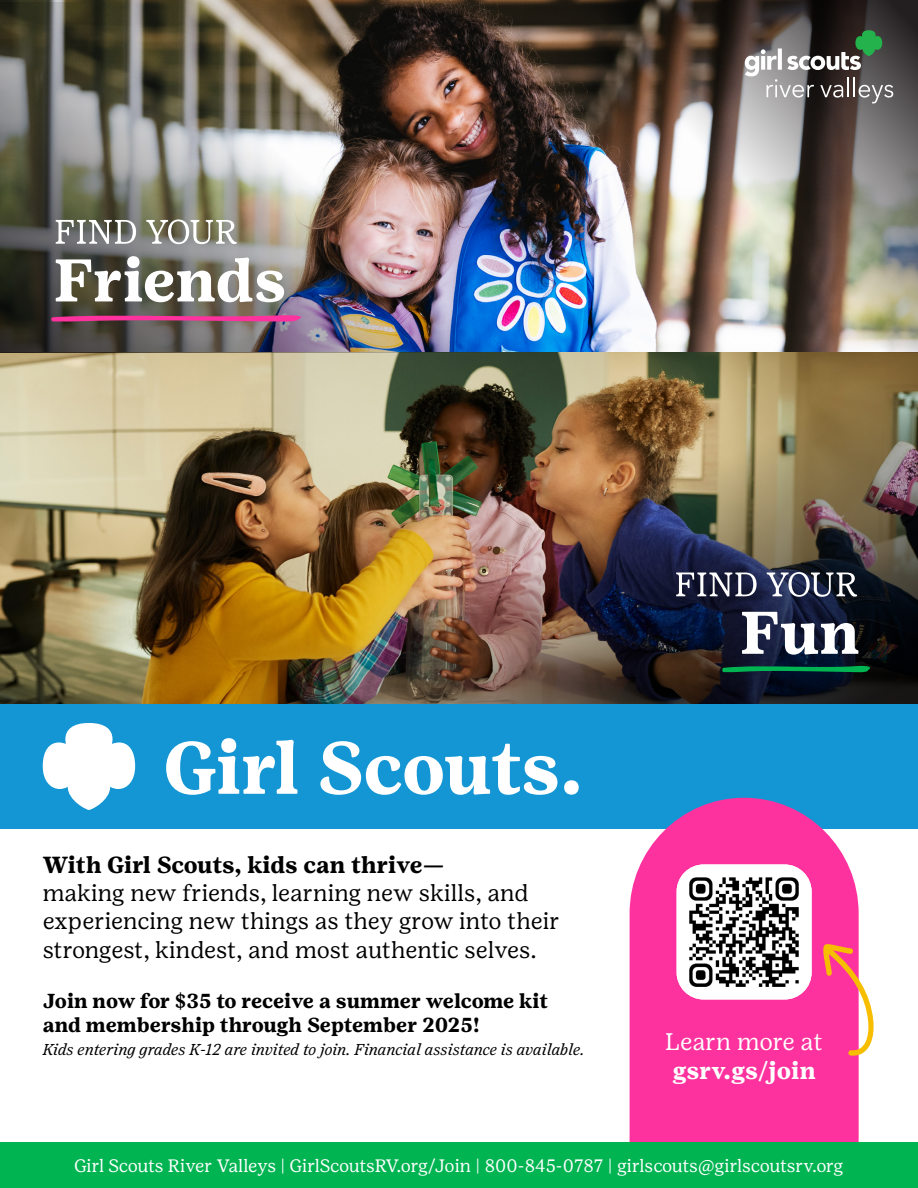
<style>
.page{position:relative;width:918px;height:1188px;background:#fff}
.page>*{position:absolute;margin:0;border:0;box-sizing:border-box;transform-origin:0 0}
.t1{font:700 60px "Girl Scout Text";color:#fff}
.t2{font:700 24px "Girl Scout Text";color:#fff}
.t3{font:24px "Girl Scout Text";letter-spacing:-.005em;color:#fff}
.t4{font:23.25px/28.8px "Girl Scout Text";letter-spacing:-.005em;color:#000}
.t5{font:700 23.25px "Girl Scout Text";color:#000}
.t6{font:700 20.25px "Girl Scout Text";color:#000}
.t7{font:18px "Girl Scout Text";letter-spacing:-.02em;color:#fff}
.t8{font:italic 15.75px "Girl Scout Text";letter-spacing:-.01em;color:#000}
</style>
<div class="page">
<div style="left:0;top:704px;width:918px;height:125px;background:#1496d4"></div>
<svg style="left:0;top:353px;width:199px;height:350px;background:#a1936e"></svg>
<img style="left:0;top:2px;width:524px;height:351px">
<img style="left:199px;top:353px;width:719px;height:351px">
<img style="left:524px;top:0;width:394px;height:353px">
<svg style="left:56px;top:219px;width:181px;height:25px"></svg>
<svg style="left:50px;top:315px;width:252px;height:7px;background:#c93e86"></svg>
<svg style="left:56px;top:256px;width:228px;height:46px"></svg>
<svg style="left:745px;top:30px;width:148px;height:73px;background:#71726d"></svg>
<svg style="left:43px;top:723px;width:92px;height:87px"></svg>
<svg style="left:166px;top:738px;width:413px;height:57px"></svg>
<svg style="left:630px;top:798px;width:229px;height:344px;background:#ed40a5"></svg>
<img style="left:677px;top:864px;width:135px;height:135px">
<svg style="left:823px;top:944px;width:51px;height:112px"></svg>
<div style="left:0;top:1142px;width:918px;height:46px;background:#00b451"></div>
<svg style="left:722px;top:665px;width:148px;height:8px"></svg>
<svg style="left:676px;top:572px;width:181px;height:25px"></svg>
<p class="t5" style="left:43px;top:851px;width:404px">With Girl Scouts, kids can thrive—</p>
<p class="t4" style="left:43px;top:878px;width:519px">making new friends, learning new skills, and experiencing new things as they grow into their strongest, kindest, and most authentic selves.</p>
<p class="t6" style="left:43px;top:989px;width:507px">Join now for $35 to receive a summer welcome kit</p>
<p class="t6" style="left:43px;top:1013px;width:438px">and membership through September 2025!</p>
<p class="t8" style="left:43px;top:1040px;width:543px">Kids entering grades K-12 are invited to join. Financial assistance is available.</p>
<p class="t1" style="left:739px;top:598px;width:122px">Fun</p>
<p class="t3" style="left:665px;top:1028px;width:159px">Learn more at</p>
<p class="t2" style="left:672px;top:1056px;width:145px">gsrv.gs/join</p>
<p class="t7" style="left:74px;top:1156px;width:771px">Girl Scouts River Valleys | GirlScoutsRV.org/Join | 800-845-0787 | girlscouts@girlscoutsrv.org</p>
</div>
